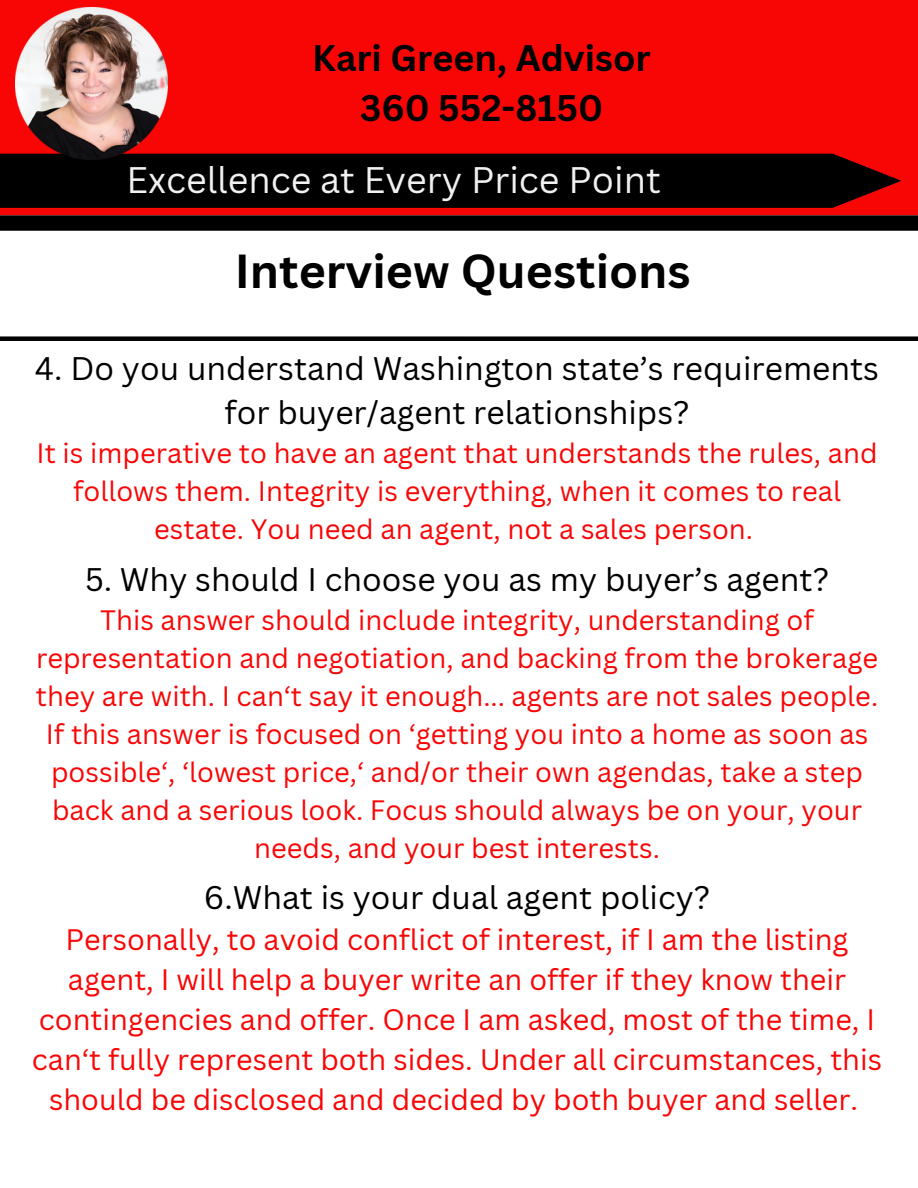
<style>
.page{position:relative;width:918px;height:1188px;background:#fff}
.page>*{position:absolute;margin:0;border:0;box-sizing:border-box;transform-origin:0 0}
.t1{font:700 46.5px "Canva Sans";color:#000}
.t2{font:700 36px/49.5px "Canva Sans";color:#000;text-align:center}
.t3{font:36px "Canva Sans";color:#f1f1f1}
.t4{font:31.8px/44.2px "Canva Sans";color:#000;text-align:center}
.t5{font:28.8px/40px "Canva Sans";color:#f80606;text-align:center}
.t6{font:27.3px/38px "Canva Sans";color:#f80606;text-align:center}
</style>
<div class="page">
<div style="left:0;top:0;width:918px;height:215px;background:#f80606"></div>
<div style="left:0;top:154px;width:901px;height:54px;background:#000"></div>
<img style="left:16px;top:8px;width:152px;height:151px">
<svg style="left:0;top:215px;width:918px;height:16px;background:#090707"></svg>
<div style="left:0;top:336px;width:918px;height:5px;background:#000"></div>
<h2 class="t2" style="left:312px;top:33px;width:340px">Kari Green, Advisor<br>360 552-8150</h2>
<h2 class="t3" style="left:126px;top:155px;width:536px">Excellence at Every Price Point</h2>
<h1 class="t1" style="left:235px;top:238px;width:457px">Interview Questions</h1>
<p class="t4" style="left:35px;top:345px;width:846px">4. Do you understand Washington state’s requirements for buyer/agent relationships?</p>
<p class="t6" style="left:37px;top:434px;width:843px">It is imperative to have an agent that understands the rules, and follows them. Integrity is everything, when it comes to real estate. You need an agent, not a sales person.</p>
<p class="t4" style="left:85px;top:556px;width:746px">5. Why should I choose you as my buyer’s agent?</p>
<p class="t6" style="left:36px;top:600px;width:844px">This answer should include integrity, understanding of representation and negotiation, and backing from the brokerage they are with. I can‘t say it enough... agents are not sales people.<br>If this answer is focused on ‘getting you into a home as soon as possible‘, ‘lowest price,‘ and/or their own agendas, take a step back and a serious look. Focus should always be on your, your needs, and your best interests.</p>
<p class="t4" style="left:204px;top:875px;width:508px">6.What is your dual agent policy?</p>
<p class="t5" style="left:32px;top:919px;width:852px">Personally, to avoid conflict of interest, if I am the listing agent, I will help a buyer write an offer if they know their contingencies and offer. Once I am asked, most of the time, I can‘t fully represent both sides. Under all circumstances, this should be disclosed and decided by both buyer and seller.</p>
</div>
